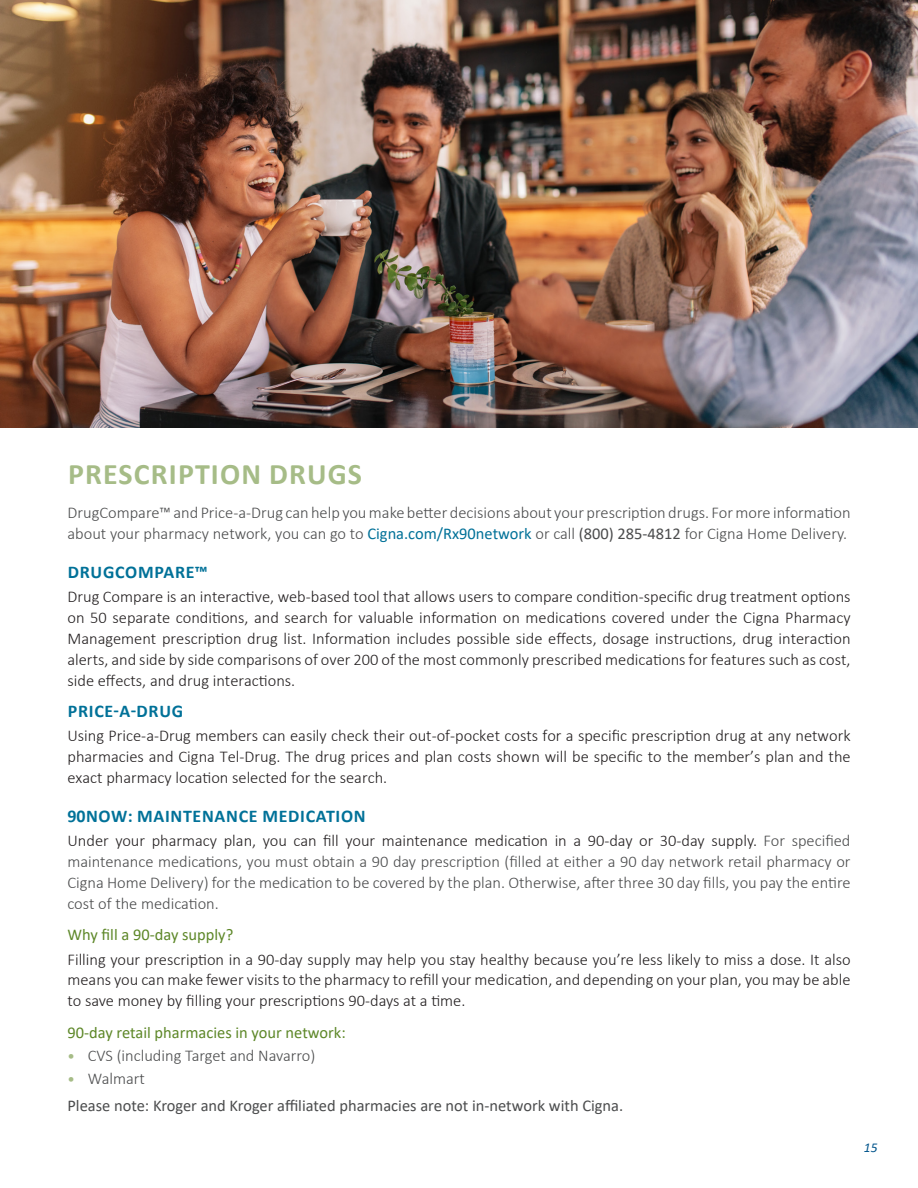
<style>
.page{position:relative;width:918px;height:1188px;background:#fff}
.page>*{position:absolute;margin:0;border:0;box-sizing:border-box;transform-origin:0 0}
.TITLES{font:700 29.85px "Calibri";letter-spacing:.04em;color:#a6bc87}
.SUBTITLE{font:700 18px "Calibri";letter-spacing:.04em;color:#007198}
.t1{font:300 16.5px/20.9px "Calibri";color:#231f20;text-align:justify}
.t2{font:300 16.5px/20.9px "Calibri";color:#4b4c4d}
.t3{font:16.5px "Calibri";color:#4b4c4d}
.Body_Title{font:16.5px "Calibri";color:#5d8728}
.t4{font:italic 13.5px "Calibri";color:#01548b}
.s1{font-weight:400;color:#007198}
.s2{font-weight:400}
.s3{color:#231f20}
.s4{font-weight:400;font-size:15px;color:#a6bc87}
</style>
<div class="page">
<img style="left:0;top:0;width:918px;height:428px">
<p class="TITLES" style="left:68px;top:453px;width:296px">PRESCRIPTION DRUGS</p>
<p class="t2" style="left:68px;top:502px;width:785px">DrugCompare™ and Price-a-Drug can help you make better decisions about your prescription drugs. For more information about your pharmacy network, you can go to <span class="s1">Cigna.com/Rx90network</span> or call <span class="s2">(800) 285-4812</span> for Cigna Home Delivery.</p>
<p class="SUBTITLE" style="left:68px;top:559px;width:141px">DRUGCOMPARE™</p>
<p class="t1" style="left:68px;top:586px;width:785px">Drug Compare is an interactive, web-based tool that allows users to compare condition-specific drug treatment options on 50 separate conditions, and search for valuable information on medications covered under the Cigna Pharmacy Management prescription drug list. Information includes possible side effects, dosage instructions, drug interaction alerts, and side by side comparisons of over 200 of the most commonly prescribed medications for features such as cost, side effects, and drug interactions.</p>
<p class="SUBTITLE" style="left:68px;top:699px;width:117px">PRICE-A-DRUG</p>
<p class="t1" style="left:68px;top:725px;width:785px">Using Price-a-Drug members can easily check their out-of-pocket costs for a specific prescription drug at any network pharmacies and Cigna Tel-Drug. The drug prices and plan costs shown will be specific to the member’s plan and the exact pharmacy location selected for the search.</p>
<p class="SUBTITLE" style="left:68px;top:803px;width:300px">90NOW: MAINTENANCE MEDICATION</p>
<p class="t2" style="left:68px;top:830px;width:785px;text-align:justify"><span class="s3">Under your pharmacy plan, you can fill your maintenance medication in a 90-day or 30-day supply.</span> For specified maintenance medications, you must obtain a 90 day prescription (filled at either a 90 day network retail pharmacy or Cigna Home Delivery) for the medication to be covered by the plan. Otherwise, after three 30 day fills, you pay the entire cost of the medication.</p>
<p class="Body_Title" style="left:68px;top:923px;width:167px">Why fill a 90-day supply?</p>
<p class="t1" style="left:68px;top:949px;width:785px">Filling your prescription in a 90-day supply may help you stay healthy because you’re less likely to miss a dose. It also means you can make fewer visits to the pharmacy to refill your medication, and depending on your plan, you may be able to save money by filling your prescriptions 90-days at a time.</p>
<p class="Body_Title" style="left:68px;top:1021px;width:280px">90-day retail pharmacies in your network:</p>
<p class="t2" style="left:68px;top:1045px;width:249px"><span class="s4">•</span> CVS (including Target and Navarro)</p>
<p class="t2" style="left:68px;top:1067px;width:79px"><span class="s4">•</span> Walmart</p>
<p class="t3" style="left:68px;top:1094px;width:557px">Please note: Kroger and Kroger affiliated pharmacies are not in-network with Cigna.</p>
<p class="t4" style="left:864px;top:1138px;width:15px">15</p>
</div>
